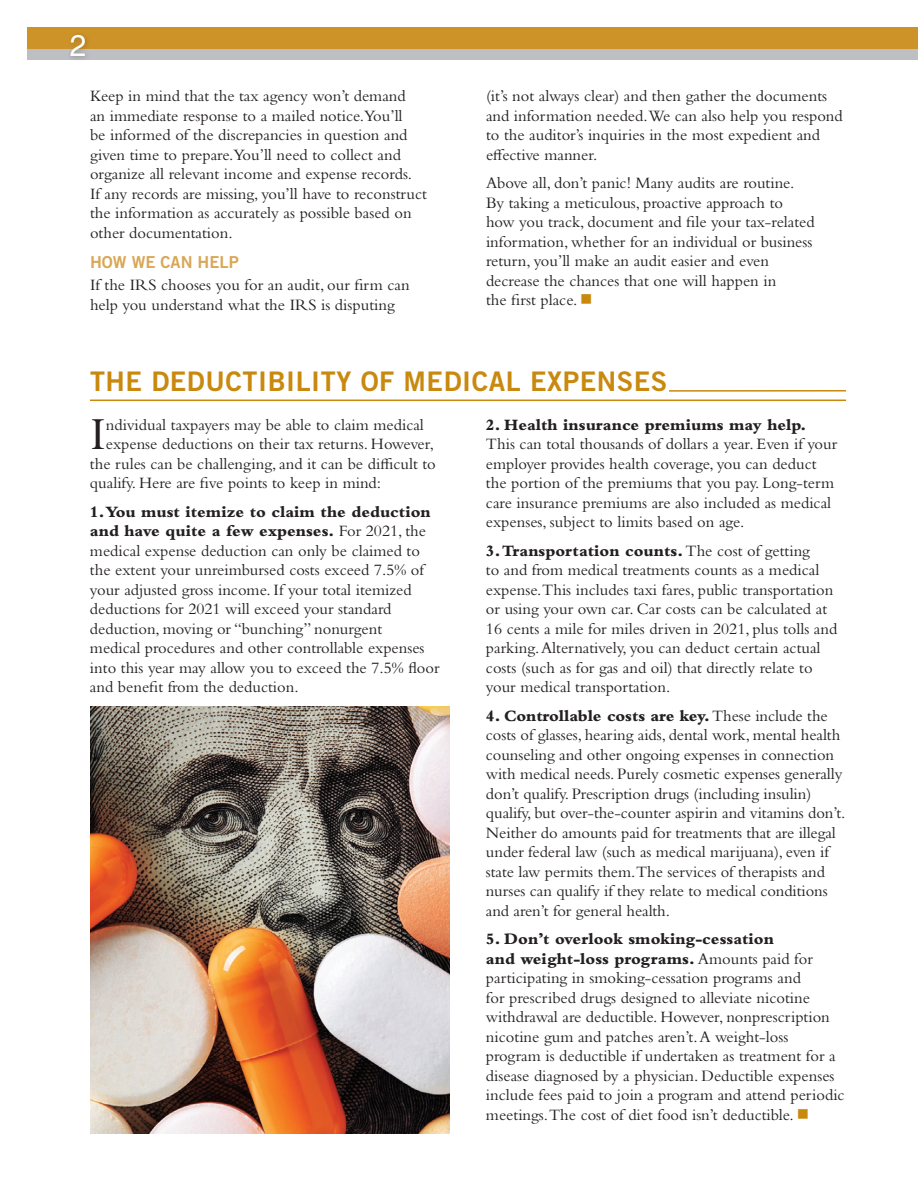
<style>
.page{position:relative;width:918px;height:1188px;background:#fff}
.page>*{position:absolute;margin:0;border:0;box-sizing:border-box;transform-origin:0 0}
.t1{font:47.85px "Bembo Std";color:#231f20}
.t2{font:30px "Helvetica LT Std";color:#fff}
.t3{font:27px "Trade Gothic LT Std Bd 2";letter-spacing:.02em;color:#c8890e}
.t4{font:16.5px/19.5px "Bembo Std";color:#231f20}
.t5{font:800 16.5px "Bembo Std";color:#231f20}
.t6{font:16.5px "Trade Gothic LT Std Bd 2";color:#d9a756}
.s1{color:#c8890e}
.s2{font-weight:800}
</style>
<div class="page">
<div style="left:27px;top:44px;width:891px;height:16px;background:#bebfc2"></div>
<div style="left:27px;top:27px;width:891px;height:22px;background:#cd9328"></div>
<hr style="left:669px;top:390px;width:177px;height:2px;background:#c8890e">
<hr style="left:90px;top:400px;width:756px;height:1px;background:#c8890e">
<div style="left:67px;top:31px;width:24px;height:31px;background:#231f20;opacity:.3"></div>
<img style="left:90px;top:706px;width:360px;height:428px">
<h2 class="t2" style="left:70px;top:28px;width:18px">2</h2>
<p class="t4" style="left:90px;top:86px;width:338px">Keep in mind that the tax agency won’t demand<br>an immediate response to a mailed notice.You’ll<br>be informed of the discrepancies in question and given time to prepare.You’ll need to collect and organize all relevant income and expense records.<br>If any records are missing, you’ll have to reconstruct the information as accurately as possible based on other documentation.</p>
<p class="t6" style="left:90px;top:251px;width:150px">HOW WE CAN HELP</p>
<p class="t4" style="left:90px;top:275px;width:321px">If the IRS chooses you for an audit, our firm can help you understand what the IRS is disputing</p>
<p class="t4" style="left:486px;top:86px;width:358px">(it’s not always clear) and then gather the documents and information needed.We can also help you respond to the auditor’s inquiries in the most expedient and effective manner.</p>
<p class="t4" style="left:486px;top:173px;width:330px">Above all, don’t panic! Many audits are routine.<br>By taking a meticulous, proactive approach to how you track, document and file your tax-related information, whether for an individual or business return, you’ll make an audit easier and even decrease the chances that one will happen in<br>the first place. <span class="s1">■</span></p>
<h3 class="t3" style="left:90px;top:365px;width:579px">THE DEDUCTIBILITY OF MEDICAL EXPENSES</h3>
<h1 class="t1" style="left:90px;top:406px;width:17px">I</h1>
<p class="t4" style="left:106px;top:414px;width:320px">ndividual taxpayers may be able to claim medical</p>
<p class="t4" style="left:106px;top:434px;width:330px">expense deductions on their tax returns. However,</p>
<p class="t4" style="left:90px;top:453px;width:347px">the rules can be challenging, and it can be difficult to</p>
<p class="t4" style="left:90px;top:473px;width:293px">qualify. Here are five points to keep in mind:</p>
<p class="t4" style="left:90px;top:501px;width:351px"><span class="s2">1. You must itemize to claim the deduction and have quite a few expenses.</span> For 2021, the medical expense deduction can only be claimed to the extent your unreimbursed costs exceed 7.5% of your adjusted gross income. If your total itemized deductions for 2021 will exceed your standard deduction, moving or “bunching” nonurgent<br>medical procedures and other controllable expenses into this year may allow you to exceed the 7.5% floor and benefit from the deduction.</p>
<p class="t5" style="left:486px;top:415px;width:322px">2. Health insurance premiums may help.</p>
<p class="t4" style="left:486px;top:434px;width:353px">This can total thousands of dollars a year. Even if your employer provides health coverage, you can deduct the portion of the premiums that you pay. Long-term care insurance premiums are also included as medical expenses, subject to limits based on age.</p>
<p class="t4" style="left:486px;top:540px;width:353px"><span class="s2">3. Transportation counts.</span> The cost of getting<br>to and from medical treatments counts as a medical expense.This includes taxi fares, public transportation or using your own car. Car costs can be calculated at 16 cents a mile for miles driven in 2021, plus tolls and parking. Alternatively, you can deduct certain actual costs (such as for gas and oil) that directly relate to your medical transportation.</p>
<p class="t4" style="left:486px;top:705px;width:361px"><span class="s2">4. Controllable costs are key.</span> These include the costs of glasses, hearing aids, dental work, mental health counseling and other ongoing expenses in connection with medical needs. Purely cosmetic expenses generally don’t qualify. Prescription drugs (including insulin) qualify, but over-the-counter aspirin and vitamins don’t.<br>Neither do amounts paid for treatments that are illegal under federal law (such as medical marijuana), even if state law permits them.The services of therapists and nurses can qualify if they relate to medical conditions and aren’t for general health.</p>
<p class="t4" style="left:486px;top:929px;width:360px"><span class="s2">5. Don’t overlook smoking-cessation<br>and weight-loss programs.</span> Amounts paid for participating in smoking-cessation programs and<br>for prescribed drugs designed to alleviate nicotine withdrawal are deductible. However, nonprescription nicotine gum and patches aren’t. A weight-loss program is deductible if undertaken as treatment for a disease diagnosed by a physician. Deductible expenses include fees paid to join a program and attend periodic meetings.The cost of diet food isn’t deductible. <span class="s1">■</span></p>
</div>
